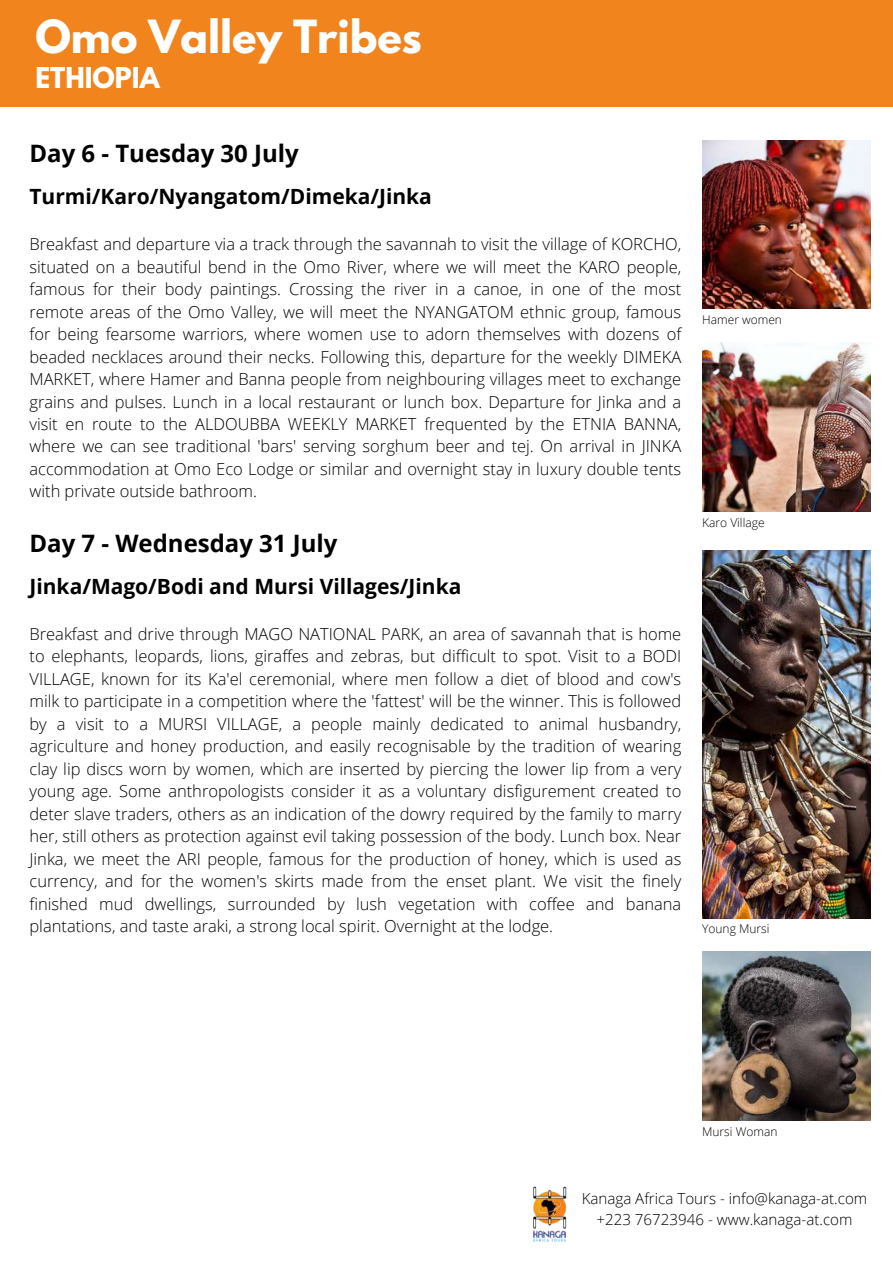
<style>
.page{position:relative;width:893px;height:1264px;background:#fff}
.page>*{position:absolute;margin:0;border:0;box-sizing:border-box;transform-origin:0 0}
.t1{font:700 40.5px "League Spartan";color:#fff}
.t2{font:700 25.5px "League Spartan";color:#fff}
.t3{font:700 24px "Open Sans";color:#000}
.t4{font:700 21px "Open Sans";color:#000}
.t5{font:300 16.5px/22.5px "Open Sans";color:#000;text-align:justify}
.t6{font:300 15.15px/21px "Open Sans";color:#000;text-align:center}
.t7{font:300 12px "Open Sans";color:#000}
</style>
<div class="page">
<img style="left:533px;top:1186px;width:34px;height:56px">
<img style="left:702px;top:550px;width:168px;height:368px">
<div style="left:0;top:0;width:892px;height:106px;background:#f2841e"></div>
<img style="left:702px;top:951px;width:168px;height:169px">
<img style="left:702px;top:140px;width:168px;height:169px">
<img style="left:702px;top:343px;width:168px;height:168px">
<h1 class="t1" style="left:35px;top:17px;width:388px">Omo Valley Tribes</h1>
<h2 class="t2" style="left:35px;top:65px;width:126px">ETHIOPIA</h2>
<h2 class="t2" style="left:35px;top:65px;width:103px">GHANA</h2>
<h3 class="t3" style="left:29px;top:137px;width:271px">Day 6 - Tuesday 30 July</h3>
<p class="t4" style="left:29px;top:182px;width:404px">Turmi/Karo/Nyangatom/Dimeka/Jinka</p>
<p class="t5" style="left:29px;top:232px;width:653px">Breakfast and departure via a track through the savannah to visit the village of KORCHO, situated on a beautiful bend in the Omo River, where we will meet the KARO people, famous for their body paintings. Crossing the river in a canoe, in one of the most remote areas of the Omo Valley, we will meet the NYANGATOM ethnic group, famous for being fearsome warriors, where women use to adorn themselves with dozens of beaded necklaces around their necks. Following this, departure for the weekly DIMEKA MARKET, where Hamer and Banna people from neighbouring villages meet to exchange grains and pulses. Lunch in a local restaurant or lunch box. Departure for Jinka and a visit en route to the ALDOUBBA WEEKLY MARKET frequented by the ETNIA BANNA, where we can see traditional 'bars' serving sorghum beer and tej. On arrival in JINKA accommodation at Omo Eco Lodge or similar and overnight stay in luxury double tents with private outside bathroom.</p>
<h3 class="t3" style="left:29px;top:526px;width:309px">Day 7 - Wednesday 31 July</h3>
<p class="t4" style="left:29px;top:571px;width:433px">Jinka/Mago/Bodi and Mursi Villages/Jinka</p>
<p class="t5" style="left:29px;top:622px;width:653px">Breakfast and drive through MAGO NATIONAL PARK, an area of savannah that is home to elephants, leopards, lions, giraffes and zebras, but difficult to spot. Visit to a BODI VILLAGE, known for its Ka'el ceremonial, where men follow a diet of blood and cow's milk to participate in a competition where the 'fattest' will be the winner. This is followed by a visit to a MURSI VILLAGE, a people mainly dedicated to animal husbandry, agriculture and honey production, and easily recognisable by the tradition of wearing clay lip discs worn by women, which are inserted by piercing the lower lip from a very young age. Some anthropologists consider it as a voluntary disfigurement created to deter slave traders, others as an indication of the dowry required by the family to marry her, still others as protection against evil taking possession of the body. Lunch box. Near Jinka, we meet the ARI people, famous for the production of honey, which is used as currency, and for the women's skirts made from the enset plant. We visit the finely finished mud dwellings, surrounded by lush vegetation with coffee and banana plantations, and taste araki, a strong local spirit. Overnight at the lodge.</p>
<p class="t7" style="left:702px;top:311px;width:81px">Hamer women</p>
<p class="t7" style="left:702px;top:514px;width:64px">Karo Village</p>
<p class="t7" style="left:702px;top:920px;width:69px">Young Mursi</p>
<p class="t7" style="left:702px;top:1123px;width:77px">Mursi Woman</p>
<p class="t6" style="left:581px;top:1187px;width:287px">Kanaga Africa Tours - info@kanaga-at.com +223 76723946 - www.kanaga-at.com</p>
</div>
